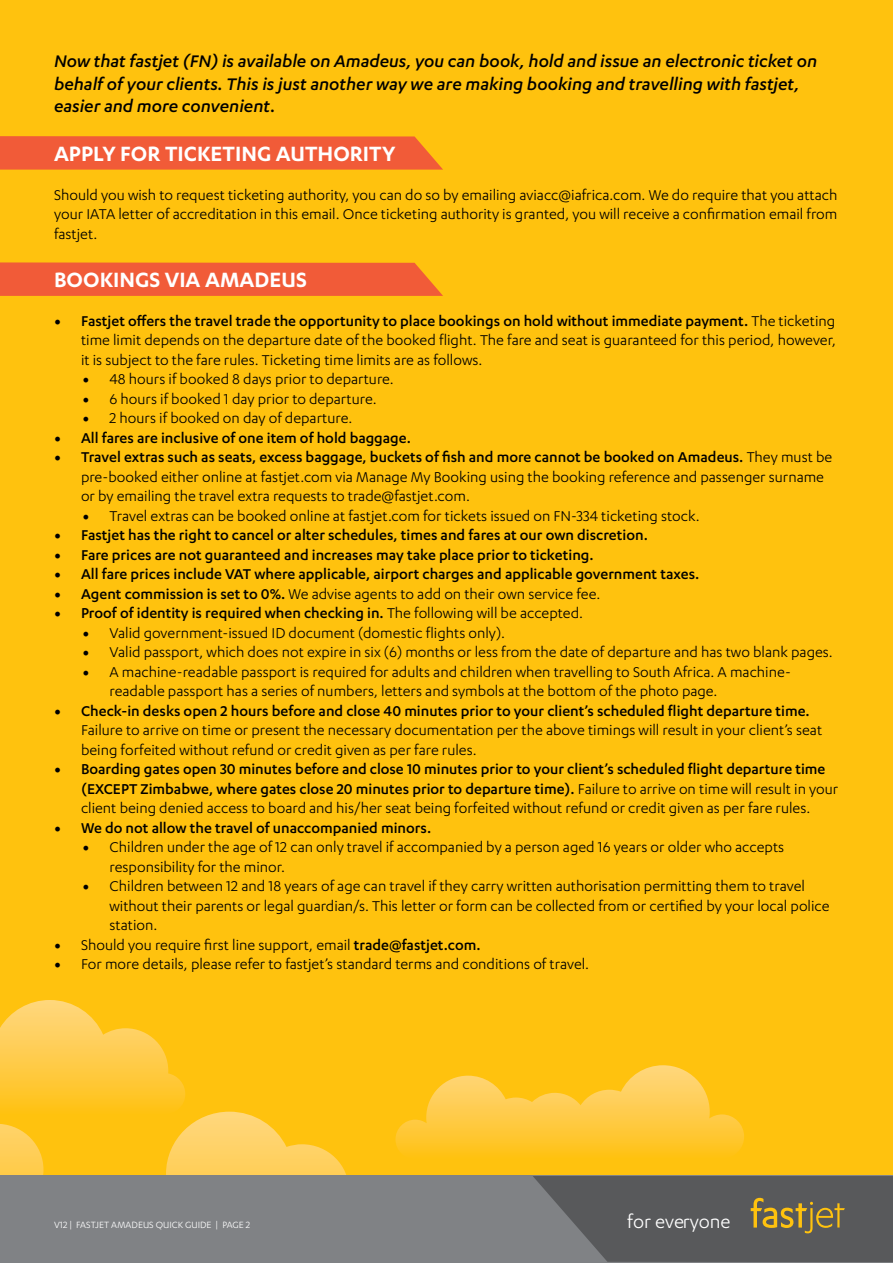
<style>
.page{position:relative;width:893px;height:1263px;background:#ffc20e}
.page>*{position:absolute;margin:0;border:0;box-sizing:border-box;transform-origin:0 0}
.t1{font:600 24px "Karbon";color:#fff}
.t2{font:21.3px "Karbon";color:#fff}
.t3{font:italic 500 19.5px/22.5px "Karbon";color:#000}
.t4{font:16.5px/19.5px "Karbon";color:#000}
.t5{font:500 16.5px/19.5px "Karbon";color:#000}
.t6{font:10.5px "Karbon";color:#fff}
.s1{font-family:"Minion Pro";font-weight:500;font-size:18px}
.s2{font-weight:500}
.s3{font-family:"Minion Pro";font-size:18px}
.s4{font-weight:400}
</style>
<div class="page">
<img style="left:395px;top:1065px;width:349px;height:87px">
<img style="left:0;top:1000px;width:185px;height:107px">
<img style="left:0;top:1124px;width:44px;height:52px">
<img style="left:119px;top:1112px;width:230px;height:64px">
<div style="left:0;top:1176px;width:893px;height:87px;background:#808285"></div>
<svg style="left:533px;top:1176px;width:360px;height:86px;background:#60605d"></svg>
<svg style="left:0;top:136px;width:443px;height:34px;background:#f16035"></svg>
<svg style="left:0;top:262px;width:443px;height:34px;background:#f16035"></svg>
<p class="t3" style="left:54px;top:49px;width:765px">Now that fastjet (FN) is available on Amadeus, you can book, hold and issue an electronic ticket on behalf of your clients. This is just another way we are making booking and travelling with fastjet, easier and more convenient.</p>
<h1 class="t1" style="left:54px;top:140px;width:343px">APPLY FOR TICKETING AUTHORITY</h1>
<p class="t4" style="left:54px;top:184px;width:785px;text-align:justify">Should you wish to request ticketing authority, you can do so by emailing aviacc@iafrica.com. We do require that you attach your IATA letter of accreditation in this email. Once ticketing authority is granted, you will receive a confirmation email from fastjet.</p>
<h1 class="t1" style="left:54px;top:266px;width:254px">BOOKINGS VIA AMADEUS</h1>
<p class="t4" style="left:81px;top:311px;width:757px;text-align:justify;text-indent:-27px"><span class="s1">•</span> <span class="s2">Fastjet offers the travel trade the opportunity to place bookings on hold without immediate payment.</span> The ticketing time limit depends on the departure date of the booked flight. The fare and seat is guaranteed for this period, however, it is subject to the fare rules. Ticketing time limits are as follows.</p>
<p class="t4" style="left:82px;top:369px;width:313px"><span class="s3">•</span> 48 hours if booked 8 days prior to departure.</p>
<p class="t4" style="left:82px;top:389px;width:296px"><span class="s3">•</span> 6 hours if booked 1 day prior to departure.</p>
<p class="t4" style="left:82px;top:408px;width:271px"><span class="s3">•</span> 2 hours if booked on day of departure.</p>
<p class="t5" style="left:54px;top:428px;width:358px"><span class="s3">•</span> All fares are inclusive of one item of hold baggage.</p>
<p class="t4" style="left:81px;top:447px;width:753px;text-indent:-27px"><span class="s1">•</span> <span class="s2">Travel extras such as seats, excess baggage, buckets of fish and more cannot be booked on Amadeus.</span> They must be pre-booked either online at fastjet.com via Manage My Booking using the booking reference and passenger surname or by emailing the travel extra requests to trade@fastjet.com.</p>
<p class="t4" style="left:82px;top:506px;width:619px"><span class="s3">•</span> Travel extras can be booked online at fastjet.com for tickets issued on FN-334 ticketing stock.</p>
<p class="t5" style="left:54px;top:525px;width:595px"><span class="s3">•</span> Fastjet has the right to cancel or alter schedules, times and fares at our own discretion.</p>
<p class="t5" style="left:54px;top:545px;width:541px"><span class="s3">•</span> Fare prices are not guaranteed and increases may take place prior to ticketing.</p>
<p class="t5" style="left:54px;top:564px;width:647px"><span class="s3">•</span> All fare prices include VAT where applicable, airport charges and applicable government taxes.</p>
<p class="t4" style="left:54px;top:584px;width:548px"><span class="s1">•</span> <span class="s2">Agent commission is set to 0%.</span> We advise agents to add on their own service fee.</p>
<p class="t5" style="left:54px;top:603px;width:531px"><span class="s3">•</span> Proof of identity is required when checking in. <span class="s4">The following will be accepted.</span></p>
<p class="t4" style="left:82px;top:623px;width:424px"><span class="s3">•</span> Valid government-issued ID document (domestic flights only).</p>
<p class="t4" style="left:82px;top:642px;width:752px"><span class="s3">•</span> Valid passport, which does not expire in six (6) months or less from the date of departure and has two blank pages.</p>
<p class="t4" style="left:110px;top:662px;width:683px;text-indent:-27px"><span class="s3">•</span> A machine-readable passport is required for adults and children when travelling to South Africa. A machine&shy;readable passport has a series of numbers, letters and symbols at the bottom of the photo page.</p>
<p class="t4" style="left:81px;top:701px;width:743px;text-indent:-27px"><span class="s1">•</span> <span class="s2">Check-in desks open 2 hours before and close 40 minutes prior to your client’s scheduled flight departure time.<br></span>Failure to arrive on time or present the necessary documentation per the above timings will result in your client’s seat being forfeited without refund or credit given as per fare rules.</p>
<p class="t5" style="left:81px;top:759px;width:759px;text-indent:-27px"><span class="s3">•</span> Boarding gates open 30 minutes before and close 10 minutes prior to your client’s scheduled flight departure time (EXCEPT Zimbabwe, where gates close 20 minutes prior to departure time). <span class="s4">Failure to arrive on time will result in your client being denied access to board and his/her seat being forfeited without refund or credit given as per fare rules.</span></p>
<p class="t5" style="left:54px;top:818px;width:379px"><span class="s3">•</span> We do not allow the travel of unaccompanied minors.</p>
<p class="t4" style="left:110px;top:837px;width:676px;text-indent:-27px"><span class="s3">•</span> Children under the age of 12 can only travel if accompanied by a person aged 16 years or older who accepts responsibility for the minor.</p>
<p class="t4" style="left:110px;top:876px;width:722px;text-indent:-27px"><span class="s3">•</span> Children between 12 and 18 years of age can travel if they carry written authorisation permitting them to travel without their parents or legal guardian/s. This letter or form can be collected from or certified by your local police station.</p>
<p class="t4" style="left:54px;top:935px;width:428px"><span class="s3">•</span> Should you require first line support, email <span class="s2">trade@fastjet.com.</span></p>
<p class="t4" style="left:54px;top:954px;width:537px"><span class="s3">•</span> For more details, please refer to fastjet’s standard terms and conditions of travel.</p>
<p class="t6" style="left:54px;top:1219px;width:198px">V12 | FASTJET AMADEUS QUICK GUIDE | PAGE 2</p>
<p class="t2" style="left:627px;top:1209px;width:105px">for everyone</p>
</div>
